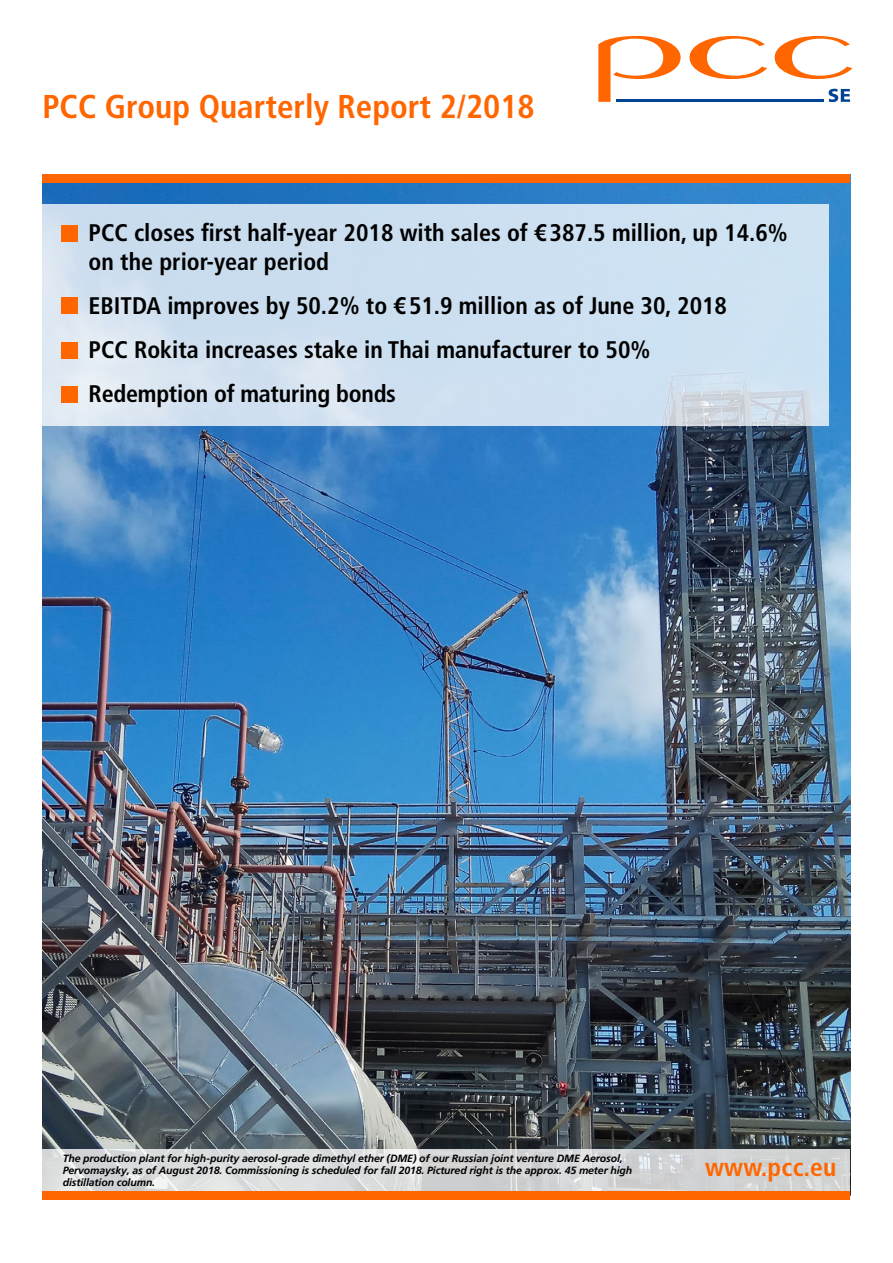
<style>
.page{position:relative;width:893px;height:1263px;background:#fff}
.page>*{position:absolute;margin:0;border:0;box-sizing:border-box;transform-origin:0 0}
.t1{font:700 condensed 33px "Frutiger LT Com";color:#f60}
.t2{font:700 condensed 25.5px "Frutiger LT Com";letter-spacing:.01em;color:#f60}
.t3{font:700 condensed 24px/44.2px "Frutiger LT Com";color:#000}
.t4{font:italic 700 10.5px/12px "Frutiger LT Com";letter-spacing:-.01em;color:#000}
</style>
<div class="page">
<svg style="left:775px;top:36px;width:77px;height:43px"></svg>
<svg style="left:689px;top:36px;width:78px;height:43px"></svg>
<svg style="left:598px;top:36px;width:83px;height:66px"></svg>
<svg style="left:829px;top:89px;width:21px;height:13px"></svg>
<hr style="left:616px;top:99px;width:207px;height:3px;background:#004494">
<img style="left:43px;top:182px;width:807px;height:967px">
<svg style="left:43px;top:1149px;width:807px;height:42px;fill:#d6d8d9"></svg>
<div style="left:43px;top:174px;width:807px;height:8px;background:#f60"></div>
<div style="left:43px;top:1191px;width:807px;height:8px;background:#f60"></div>
<svg style="left:43px;top:205px;width:786px;height:221px;fill:#cde0f1"></svg>
<div style="left:62px;top:225px;width:16px;height:16px;background:#f60"></div>
<div style="left:62px;top:298px;width:16px;height:16px;background:#f60"></div>
<div style="left:62px;top:342px;width:16px;height:16px;background:#f60"></div>
<div style="left:62px;top:386px;width:16px;height:16px;background:#f60"></div>
<h1 class="t1" style="left:43px;top:86px;width:494px">PCC Group Quarterly Report 2/2018</h1>
<h3 class="t3" style="left:89px;top:218px;width:701px;line-height:28.5px">PCC closes first half-year 2018 with sales of €387.5 million, up 14.6% on the prior-year period</h3>
<h3 class="t3" style="left:89px;top:283px;width:640px">EBITDA improves by 50.2% to €51.9 million as of June 30, 2018<br>PCC Rokita increases stake in Thai manufacturer to 50%<br>Redemption of maturing bonds</h3>
<p class="t4" style="left:63px;top:1152px;width:571px">The production plant for high-purity aerosol-grade dimethyl ether (DME) of our Russian joint venture DME Aerosol,<br>Pervomaysky, as of August 2018. Commissioning is scheduled for fall 2018. Pictured right is the approx. 45 meter high distillation column.</p>
<h2 class="t2" style="left:705px;top:1151px;width:133px">www.pcc.eu</h2>
</div>
